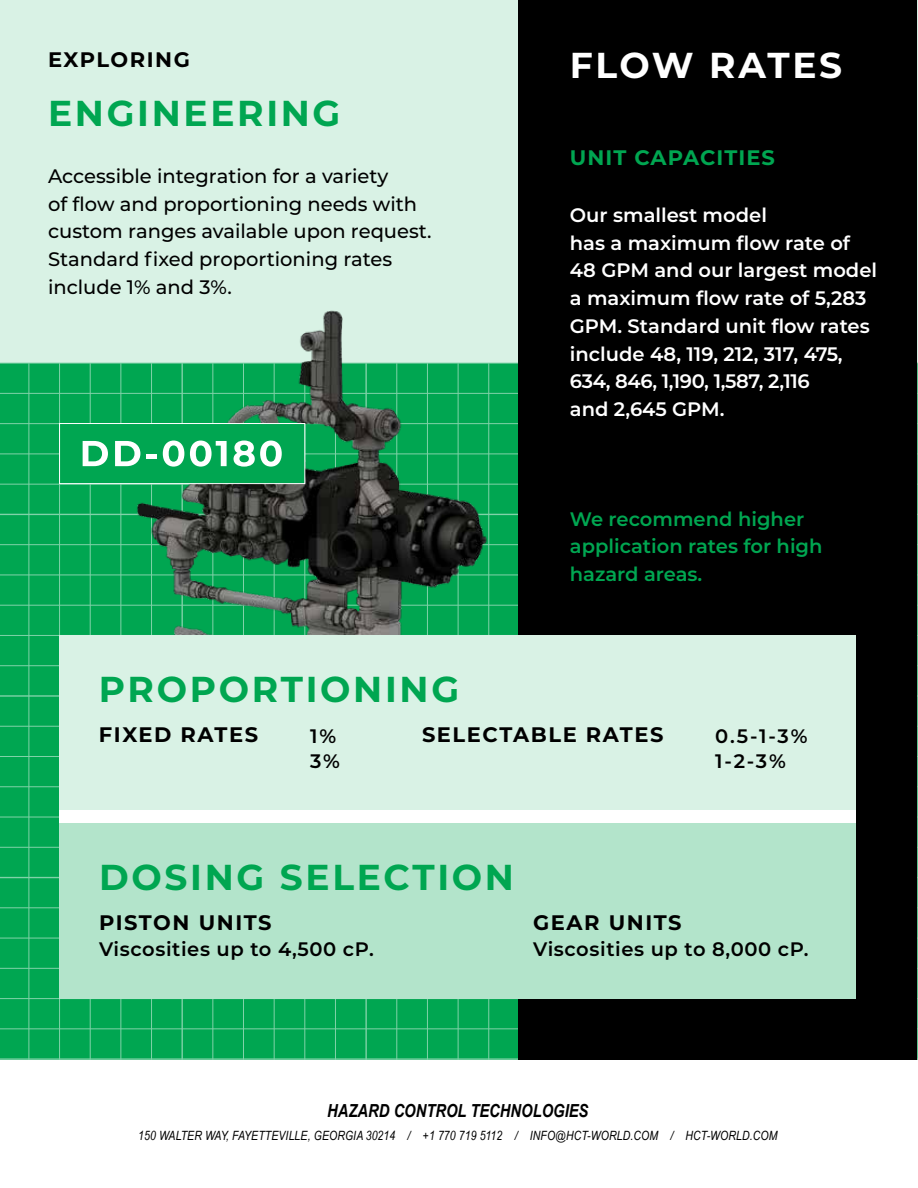
<style>
.page{position:relative;width:918px;height:1188px;background:#fff}
.page>*{position:absolute;margin:0;border:0;box-sizing:border-box;transform-origin:0 0}
.t1{font:700 36px "Montserrat";letter-spacing:.075em;color:#00a651}
.t2{font:700 36px "Montserrat";letter-spacing:.075em;color:#fff}
.t3{font:700 21px "Montserrat";letter-spacing:.075em;color:#000}
.t4{font:700 21px "Montserrat";letter-spacing:.05em;color:#00a651}
.t5{font:600 19.5px/27.8px "Montserrat";color:#fff}
.t6{font:500 19.5px/27.8px "Montserrat";color:#000}
.t7{font:600 19.5px/25.5px "Montserrat";letter-spacing:.03em;color:#000}
.t8{font:600 19.5px/27.8px "Montserrat";color:#00a651}
.t9{font:italic 700 18px "Arial Narrow";color:#000}
.t10{font:italic 12.75px "Arial Narrow";letter-spacing:.01em;color:#000}
</style>
<div class="page">
<div style="left:0;top:0;width:917px;height:649px;background:#d9f2e5"></div>
<div style="left:0;top:363px;width:918px;height:696px;background:#00a651"></div>
<hr style="left:488px;top:363px;width:1px;height:696px;background:#80d2a8">
<hr style="left:458px;top:363px;width:1px;height:696px;background:#80d2a8">
<hr style="left:427px;top:363px;width:1px;height:696px;background:#80d2a8">
<hr style="left:396px;top:363px;width:1px;height:696px;background:#80d2a8">
<hr style="left:335px;top:363px;width:1px;height:696px;background:#80d2a8">
<hr style="left:304px;top:363px;width:1px;height:696px;background:#80d2a8">
<hr style="left:274px;top:363px;width:1px;height:696px;background:#80d2a8">
<hr style="left:243px;top:363px;width:1px;height:696px;background:#80d2a8">
<hr style="left:212px;top:363px;width:1px;height:696px;background:#80d2a8">
<hr style="left:151px;top:363px;width:1px;height:696px;background:#80d2a8">
<hr style="left:120px;top:363px;width:1px;height:696px;background:#80d2a8">
<hr style="left:90px;top:363px;width:1px;height:696px;background:#80d2a8">
<hr style="left:59px;top:363px;width:1px;height:696px;background:#80d2a8">
<hr style="left:29px;top:363px;width:1px;height:696px;background:#80d2a8">
<hr style="left:917px;top:363px;width:1px;height:696px;background:#80d2a8">
<hr style="left:365px;top:363px;width:2px;height:696px;background:#80d2a8">
<hr style="left:181px;top:363px;width:2px;height:696px;background:#80d2a8">
<hr style="left:0;top:363px;width:917px;height:1px;background:#80d2a8">
<hr style="left:0;top:393px;width:917px;height:1px;background:#80d2a8">
<hr style="left:0;top:423px;width:917px;height:1px;background:#80d2a8">
<hr style="left:0;top:454px;width:917px;height:1px;background:#80d2a8">
<hr style="left:0;top:484px;width:917px;height:1px;background:#80d2a8">
<hr style="left:0;top:544px;width:917px;height:1px;background:#80d2a8">
<hr style="left:0;top:575px;width:917px;height:1px;background:#80d2a8">
<hr style="left:0;top:605px;width:917px;height:1px;background:#80d2a8">
<hr style="left:0;top:635px;width:917px;height:1px;background:#80d2a8">
<hr style="left:0;top:665px;width:917px;height:1px;background:#80d2a8">
<hr style="left:0;top:726px;width:917px;height:1px;background:#80d2a8">
<hr style="left:0;top:756px;width:917px;height:1px;background:#80d2a8">
<hr style="left:0;top:786px;width:917px;height:1px;background:#80d2a8">
<hr style="left:0;top:817px;width:917px;height:1px;background:#80d2a8">
<hr style="left:0;top:847px;width:917px;height:1px;background:#80d2a8">
<hr style="left:0;top:907px;width:917px;height:1px;background:#80d2a8">
<hr style="left:0;top:938px;width:917px;height:1px;background:#80d2a8">
<hr style="left:0;top:968px;width:917px;height:1px;background:#80d2a8">
<hr style="left:0;top:998px;width:917px;height:1px;background:#80d2a8">
<hr style="left:0;top:1028px;width:917px;height:1px;background:#80d2a8">
<hr style="left:0;top:514px;width:917px;height:1px;background:#80d2a8">
<hr style="left:0;top:695px;width:917px;height:2px;background:#80d2a8">
<hr style="left:0;top:877px;width:917px;height:1px;background:#80d2a8">
<hr style="left:0;top:1058px;width:917px;height:1px;background:#80d2a8">
<div style="left:519px;top:0;width:398px;height:1059px;background:#000"></div>
<img style="left:130px;top:310px;width:360px;height:325px">
<div style="left:60px;top:635px;width:796px;height:176px;background:#d9f2e5"></div>
<div style="left:60px;top:823px;width:796px;height:176px;background:#b3e4cb"></div>
<div style="left:59px;top:811px;width:797px;height:12px;background:#fff"></div>
<div style="left:59px;top:423px;width:246px;height:61px;background:#00a651;border:1px solid #fff"></div>
<svg style="left:83px;top:441px;width:25px;height:25px"></svg>
<svg style="left:115px;top:441px;width:25px;height:25px"></svg>
<hr style="left:147px;top:454px;width:10px;height:4px;background:#fff">
<svg style="left:163px;top:441px;width:21px;height:26px"></svg>
<svg style="left:190px;top:441px;width:37px;height:26px"></svg>
<svg style="left:234px;top:441px;width:48px;height:26px"></svg>
<p class="t3" style="left:48px;top:45px;width:143px">EXPLORING</p>
<h1 class="t1" style="left:48px;top:87px;width:294px">ENGINEERING</h1>
<p class="t6" style="left:48px;top:161px;width:385px">Accessible integration for a variety<br>of flow and proportioning needs with custom ranges available upon request.<br>Standard fixed proportioning rates include 1% and 3%.</p>
<h1 class="t2" style="left:570px;top:39px;width:274px">FLOW RATES</h1>
<p class="t4" style="left:570px;top:142px;width:207px">UNIT CAPACITIES</p>
<p class="t5" style="left:570px;top:200px;width:309px">Our smallest model<br>has a maximum flow rate of<br>48 GPM and our largest model a maximum flow rate of 5,283<br>GPM. Standard unit flow rates include 48, 119, 212, 317, 475,<br>634, 846, 1,190, 1,587, 2,116<br>and 2,645 GPM.</p>
<p class="t8" style="left:570px;top:504px;width:254px">We recommend higher application rates for high hazard areas.</p>
<h1 class="t1" style="left:99px;top:663px;width:362px">PROPORTIONING</h1>
<p class="t3" style="left:99px;top:720px;width:161px">FIXED RATES</p>
<p class="t3" style="left:422px;top:720px;width:243px">SELECTABLE RATES</p>
<p class="t7" style="left:310px;top:722px;width:31px">1%<br>3%</p>
<p class="t7" style="left:715px;top:722px;width:94px">0.5-1-3%<br>1-2-3%</p>
<h1 class="t1" style="left:99px;top:851px;width:417px">DOSING SELECTION</h1>
<p class="t3" style="left:99px;top:908px;width:174px">PISTON UNITS</p>
<p class="t7" style="left:99px;top:935px;width:276px">Viscosities up to 4,500 cP.</p>
<p class="t3" style="left:533px;top:908px;width:150px">GEAR UNITS</p>
<p class="t7" style="left:533px;top:935px;width:277px">Viscosities up to 8,000 cP.</p>
<p class="t9" style="left:327px;top:1097px;width:263px">HAZARD CONTROL TECHNOLOGIES</p>
<p class="t10" style="left:138px;top:1126px;width:641px">150 WALTER WAY, FAYETTEVILLE, GEORGIA 30214 / +1 770 719 5112 / INFO@HCT-WORLD.COM / HCT-WORLD.COM</p>
</div>
